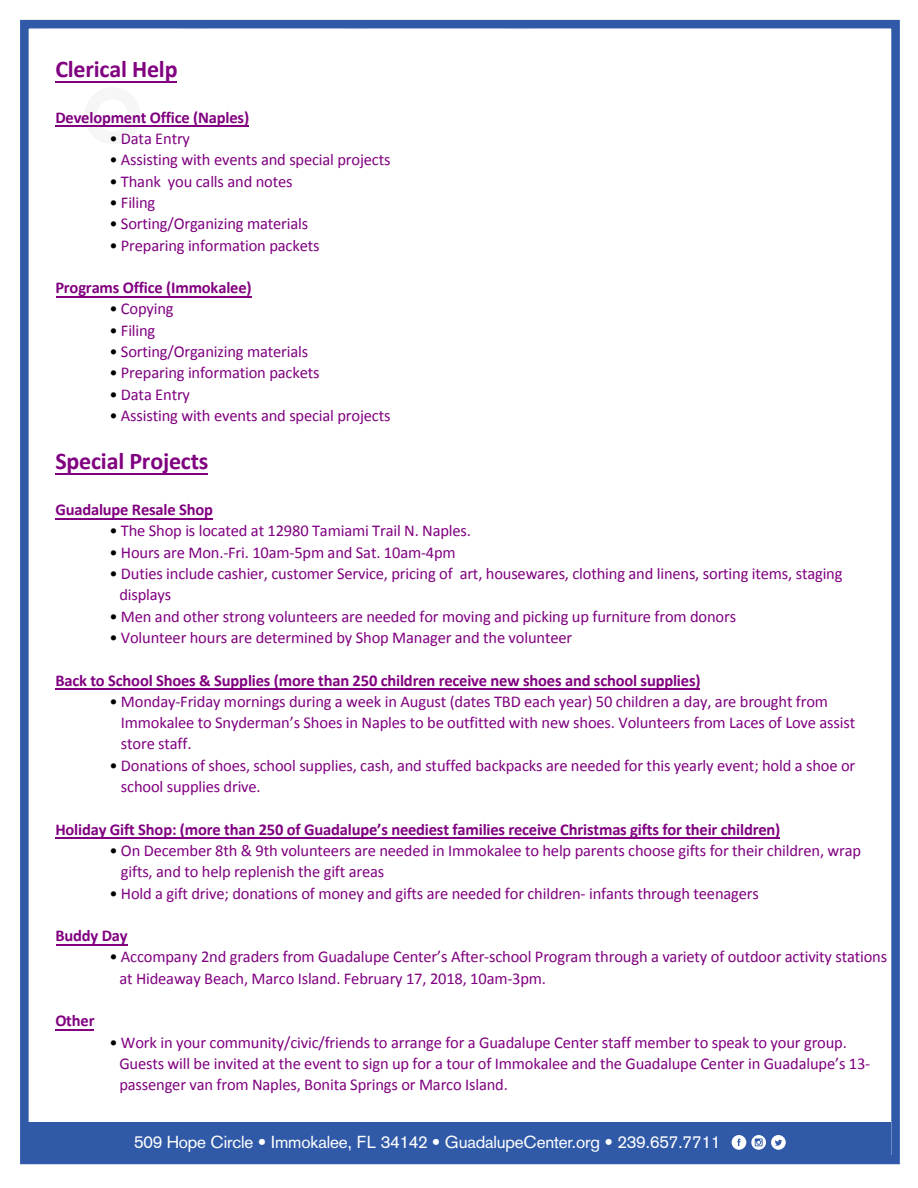
<style>
.page{position:relative;width:918px;height:1188px;background:#fff}
.page>*{position:absolute;margin:0;border:0;box-sizing:border-box;transform-origin:0 0}
.t1{font:700 24px "Calibri";letter-spacing:-.005em;color:#800080}
.t2{font:17.1px "Akzidenz Grotesk";letter-spacing:-.01em;color:#fff}
.t3{font:16.5px/21.3px "Calibri";letter-spacing:-.01em;color:#800080}
.t4{font:700 16.5px "Calibri";letter-spacing:-.01em;color:#800080}
.s1{color:#000}
</style>
<div class="page">
<svg style="left:84px;top:125px;width:56px;height:1px"></svg>
<div style="left:26px;top:1123px;width:865px;height:38px;background:#305aa8"></div>
<div style="left:20px;top:20px;width:880px;height:1144px;border:9px solid #305aa8"></div>
<svg style="left:732px;top:1135px;width:54px;height:15px"></svg>
<hr style="left:56px;top:81px;width:121px;height:2px;background:#800080">
<hr style="left:56px;top:126px;width:193px;height:1px;background:#800080">
<hr style="left:56px;top:296px;width:195px;height:1px;background:#800080">
<hr style="left:56px;top:473px;width:152px;height:2px;background:#800080">
<hr style="left:56px;top:518px;width:157px;height:1px;background:#800080">
<hr style="left:56px;top:688px;width:644px;height:2px;background:#800080">
<hr style="left:56px;top:838px;width:724px;height:1px;background:#800080">
<hr style="left:56px;top:944px;width:71px;height:1px;background:#800080">
<hr style="left:56px;top:1029px;width:38px;height:1px;background:#800080">
<h1 class="t1" style="left:55px;top:53px;width:124px">Clerical Help</h1>
<p class="t4" style="left:55px;top:107px;width:195px">Development Office (Naples)</p>
<p class="t3" style="left:109px;top:128px;width:82px"><span class="s1">•</span> Data Entry</p>
<p class="t3" style="left:109px;top:149px;width:283px"><span class="s1">•</span> Assisting with events and special projects</p>
<p class="t3" style="left:109px;top:171px;width:185px"><span class="s1">•</span> Thank you calls and notes</p>
<p class="t3" style="left:109px;top:192px;width:48px"><span class="s1">•</span> Filing</p>
<p class="t3" style="left:109px;top:213px;width:200px"><span class="s1">•</span> Sorting/Organizing materials</p>
<p class="t3" style="left:109px;top:235px;width:212px"><span class="s1">•</span> Preparing information packets</p>
<p class="t4" style="left:55px;top:277px;width:198px">Programs Office (Immokalee)</p>
<p class="t3" style="left:109px;top:298px;width:66px"><span class="s1">•</span> Copying</p>
<p class="t3" style="left:109px;top:320px;width:48px"><span class="s1">•</span> Filing</p>
<p class="t3" style="left:109px;top:341px;width:200px"><span class="s1">•</span> Sorting/Organizing materials</p>
<p class="t3" style="left:109px;top:362px;width:212px"><span class="s1">•</span> Preparing information packets</p>
<p class="t3" style="left:109px;top:384px;width:82px"><span class="s1">•</span> Data Entry</p>
<p class="t3" style="left:109px;top:405px;width:283px"><span class="s1">•</span> Assisting with events and special projects</p>
<h1 class="t1" style="left:55px;top:446px;width:155px">Special Projects</h1>
<p class="t4" style="left:55px;top:499px;width:159px">Guadalupe Resale Shop</p>
<p class="t3" style="left:109px;top:520px;width:363px"><span class="s1">•</span> The Shop is located at 12980 Tamiami Trail N. Naples.</p>
<p class="t3" style="left:109px;top:542px;width:348px"><span class="s1">•</span> Hours are Mon.-Fri. 10am-5pm and Sat. 10am-4pm</p>
<p class="t3" style="left:119px;top:563px;width:725px;text-indent:-10px"><span class="s1">•</span> Duties include cashier, customer Service, pricing of art, housewares, clothing and linens, sorting items, staging displays</p>
<p class="t3" style="left:109px;top:606px;width:628px"><span class="s1">•</span> Men and other strong volunteers are needed for moving and picking up furniture from donors</p>
<p class="t3" style="left:109px;top:627px;width:464px"><span class="s1">•</span> Volunteer hours are determined by Shop Manager and the volunteer</p>
<p class="t4" style="left:55px;top:670px;width:647px">Back to School Shoes &amp; Supplies (more than 250 children receive new shoes and school supplies)</p>
<p class="t3" style="left:121px;top:691px;width:736px;text-indent:-12px"><span class="s1">•</span> Monday-Friday mornings during a week in August (dates TBD each year) 50 children a day, are brought from<br>Immokalee to Snyderman’s Shoes in Naples to be outfitted with new shoes. Volunteers from Laces of Love assist store staff.</p>
<p class="t3" style="left:121px;top:755px;width:736px;text-indent:-12px"><span class="s1">•</span> Donations of shoes, school supplies, cash, and stuffed backpacks are needed for this yearly event; hold a shoe or school supplies drive.</p>
<p class="t4" style="left:55px;top:819px;width:727px">Holiday Gift Shop: (more than 250 of Guadalupe’s neediest families receive Christmas gifts for their children)</p>
<p class="t3" style="left:121px;top:840px;width:742px;text-indent:-12px"><span class="s1">•</span> On December 8th &amp; 9th volunteers are needed in Immokalee to help parents choose gifts for their children, wrap gifts, and to help replenish the gift areas</p>
<p class="t3" style="left:109px;top:882px;width:651px"><span class="s1">•</span> Hold a gift drive; donations of money and gifts are needed for children- infants through teenagers</p>
<p class="t4" style="left:55px;top:925px;width:74px">Buddy Day</p>
<p class="t4" style="left:55px;top:1010px;width:41px">Other</p>
<p class="t3" style="left:119px;top:946px;width:769px;text-indent:-10px"><span class="s1">•</span> Accompany 2nd graders from Guadalupe Center’s After-school Program through a variety of outdoor activity stations at Hideaway Beach, Marco Island. February 17, 2018, 10am-3pm.</p>
<p class="t3" style="left:119px;top:1032px;width:752px;text-indent:-10px"><span class="s1">•</span> Work in your community/civic/friends to arrange for a Guadalupe Center staff member to speak to your group.<br>Guests will be invited at the event to sign up for a tour of Immokalee and the Guadalupe Center in Guadalupe’s 13- passenger van from Naples, Bonita Springs or Marco Island.</p>
<p class="t2" style="left:134px;top:1132px;width:588px">509 Hope Circle • Immokalee, FL 34142 • GuadalupeCenter.org • 239.657.7711</p>
</div>
